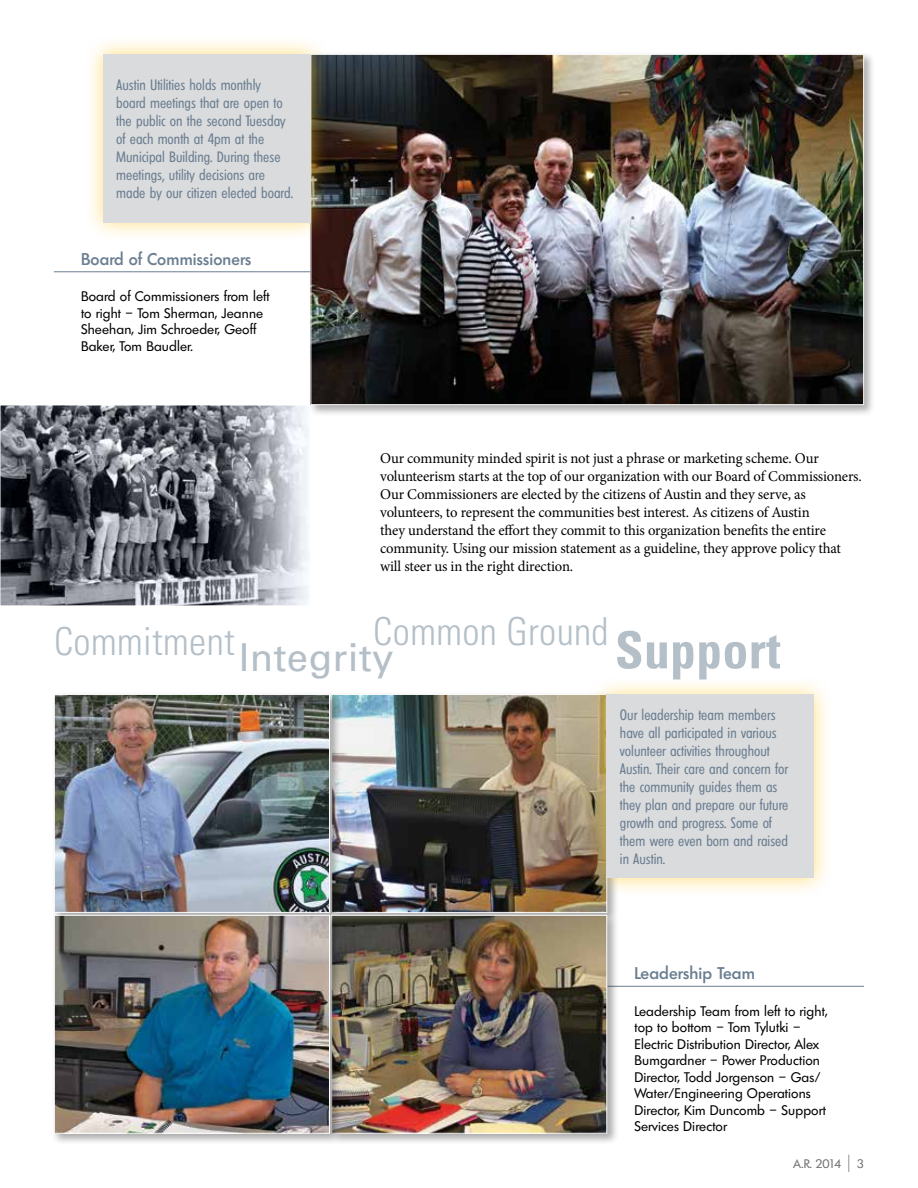
<style>
.page{position:relative;width:918px;height:1188px;background:#fff}
.page>*{position:absolute;margin:0;border:0;box-sizing:border-box;transform-origin:0 0}
.t1{font:700 condensed 51.3px "Univers";letter-spacing:.01em;color:#b4bfc8}
.t2{font:300 condensed 38.4px "Univers";letter-spacing:.01em;color:#b4bfc8}
.t3{font:500 16.5px "Limerick";letter-spacing:.01em;color:#6a7e91}
.t4{font:15px/18px "Minion Pro";letter-spacing:-.01em;color:#000}
.t5{font:condensed 14.7px/18px "Limerick";color:#6a7e91}
.t6{font:13.5px/16.5px "Limerick";letter-spacing:.01em;color:#000}
.t7{font:12px "Limerick";color:#6d6e71}
.s1{font-weight:400;font-stretch:normal}
.s2{font-size:24px}
</style>
<div class="page">
<img style="left:2px;top:407px;width:307px;height:197px">
<div style="left:0;top:405px;width:311px;height:201px;border:1px solid #fff"></div>
<hr style="left:608px;top:986px;width:256px;height:1px;background:#6a7e91">
<div style="left:308px;top:52px;width:568px;height:365px;background:#000;opacity:.33"></div>
<img style="left:312px;top:56px;width:550px;height:347px">
<img style="left:342px;top:696px;width:263px;height:215px">
<div style="left:52px;top:692px;width:290px;height:232px;background:#000;opacity:.33"></div>
<img style="left:56px;top:696px;width:272px;height:215px">
<div style="left:54px;top:694px;width:276px;height:219px;border:1px solid #fff"></div>
<div style="left:329px;top:912px;width:290px;height:233px;background:#000;opacity:.33"></div>
<img style="left:342px;top:917px;width:263px;height:215px">
<div style="left:331px;top:915px;width:276px;height:219px;border:1px solid #fff"></div>
<div style="left:52px;top:912px;width:290px;height:233px;background:#000;opacity:.33"></div>
<img style="left:56px;top:917px;width:272px;height:215px">
<div style="left:54px;top:915px;width:276px;height:219px;border:1px solid #fff"></div>
<hr style="left:54px;top:271px;width:256px;height:1px;background:#6a7e91">
<div style="left:587px;top:676px;width:246px;height:221px;background:#ffc824;opacity:.61"></div>
<div style="left:606px;top:695px;width:208px;height:183px;background:#dadbdc"></div>
<div style="left:84px;top:35px;width:245px;height:206px;background:#ffc824;opacity:.61"></div>
<div style="left:103px;top:54px;width:207px;height:168px;background:#dadbdc"></div>
<p class="t5" style="left:116px;top:76px;width:178px">Austin Utilities holds monthly board meetings that are open to the public on the second Tuesday of each month at 4pm at the<br>Municipal Building. During these meetings, utility decisions are made by our citizen elected board.</p>
<p class="t3" style="left:81px;top:248px;width:172px">Board of Commissioners</p>
<p class="t6" style="left:81px;top:288px;width:190px">Board of Commissioners from left to right – Tom Sherman, Jeanne<br>Sheehan, Jim Schroeder, Geoff<br>Baker, Tom Baudler.</p>
<p class="t4" style="left:380px;top:449px;width:483px">Our community minded spirit is not just a phrase or marketing scheme. Our volunteerism starts at the top of our organization with our Board of Commissioners.<br>Our Commissioners are elected by the citizens of Austin and they serve, as volunteers, to represent the communities best interest. As citizens of Austin<br>they understand the effort they commit to this organization benefits the entire community. Using our mission statement as a guideline, they approve policy that will steer us in the right direction.</p>
<h2 class="t2" style="left:373px;top:608px;width:237px">Common Ground</h2>
<h2 class="t2" style="left:54px;top:618px;width:341px">Commitment<span class="s1">Integrity</span></h2>
<h1 class="t1" style="left:615px;top:619px;width:167px">Support</h1>
<p class="t5" style="left:620px;top:706px;width:170px">Our leadership team members have all participated in various volunteer activities throughout<br>Austin. Their care and concern for the community guides them as they plan and prepare our future growth and progress. Some of them were even born and raised in Austin.</p>
<p class="t3" style="left:634px;top:963px;width:122px">Leadership Team</p>
<p class="t6" style="left:634px;top:1003px;width:195px">Leadership Team from left to right, top to bottom – Tom Tylutki –<br>Electric Distribution Director, Alex<br>Bumgardner – Power Production<br>Director, Todd Jorgenson – Gas/<br>Water/Engineering Operations<br>Director, Kim Duncomb – Support<br>Services Director</p>
<p class="t7" style="left:794px;top:1156px;width:72px">A.R. 2014 <span class="s2">|</span> 3</p>
</div>
